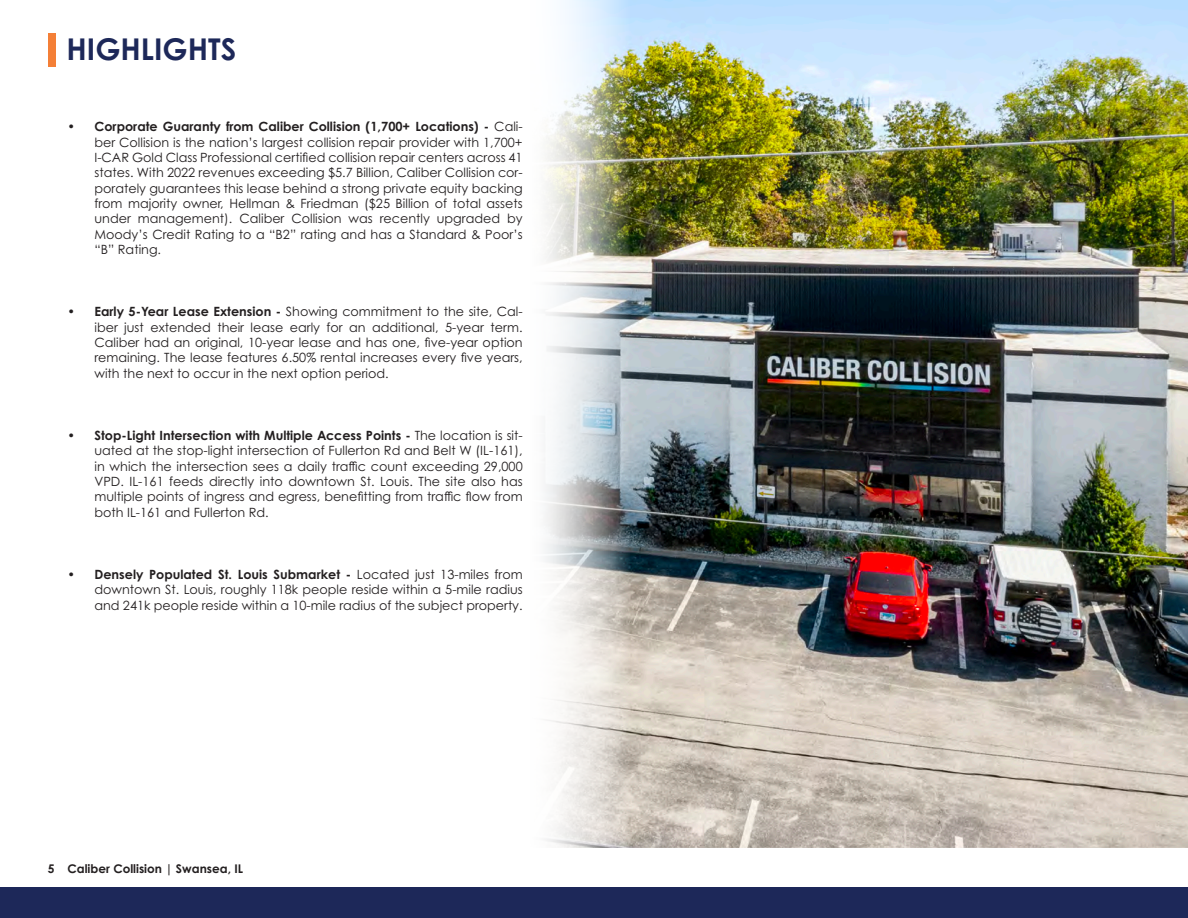
<style>
.page{position:relative;width:1188px;height:918px;background:#fff}
.page>*{position:absolute;margin:0;border:0;box-sizing:border-box;transform-origin:0 0}
.t1{font:700 30px "Century Gothic Pro";color:#1d2859}
.t2{font:12.75px/15.3px "Century Gothic Pro";color:#231f20;text-align:justify}
.t3{font:700 12px "Century Gothic Pro";color:#231f20}
.s1{font-weight:700}
</style>
<div class="page">
<img style="left:545px;top:0;width:643px;height:848px">
<div style="left:48px;top:33px;width:7px;height:34px;background:#f47f37"></div>
<div style="left:0;top:887px;width:1188px;height:31px;background:#1d2859"></div>
<h1 class="t1" style="left:67px;top:31px;width:171px">HIGHLIGHTS</h1>
<p class="t2" style="left:94px;top:119px;width:430px;text-indent:-27px"><span class="s1">• Corporate Guaranty from Caliber Collision (1,700+ Locations) -</span> Cali&shy;ber Collision is the nation’s largest collision repair provider with 1,700+ I-CAR Gold Class Professional certified collision repair centers across 41 states. With 2022 revenues exceeding $5.7 Billion, Caliber Collision cor&shy;porately guarantees this lease behind a strong private equity backing from majority owner, Hellman &amp; Friedman ($25 Billion of total assets under management). Caliber Collision was recently upgraded by Moody’s Credit Rating to a “B2” rating and has a Standard &amp; Poor’s “B” Rating.</p>
<p class="t2" style="left:94px;top:304px;width:430px;text-indent:-27px"><span class="s1">• Early 5-Year Lease Extension -</span> Showing commitment to the site, Cal&shy;iber just extended their lease early for an additional, 5-year term.<br>Caliber had an original, 10-year lease and has one, five-year option remaining. The lease features 6.50% rental increases every five years, with the next to occur in the next option period.</p>
<p class="t2" style="left:94px;top:428px;width:430px;text-indent:-27px"><span class="s1">• Stop-Light Intersection with Multiple Access Points -</span> The location is sit&shy;uated at the stop-light intersection of Fullerton Rd and Belt W (IL-161), in which the intersection sees a daily traffic count exceeding 29,000<br>VPD. IL-161 feeds directly into downtown St. Louis. The site also has multiple points of ingress and egress, benefitting from traffic flow from both IL-161 and Fullerton Rd.</p>
<p class="t2" style="left:94px;top:567px;width:430px;text-indent:-27px"><span class="s1">• Densely Populated St. Louis Submarket -</span> Located just 13-miles from downtown St. Louis, roughly 118k people reside within a 5-mile radius and 241k people reside within a 10-mile radius of the subject property.</p>
<p class="t3" style="left:48px;top:861px;width:197px">5 Caliber Collision | Swansea, IL</p>
</div>
